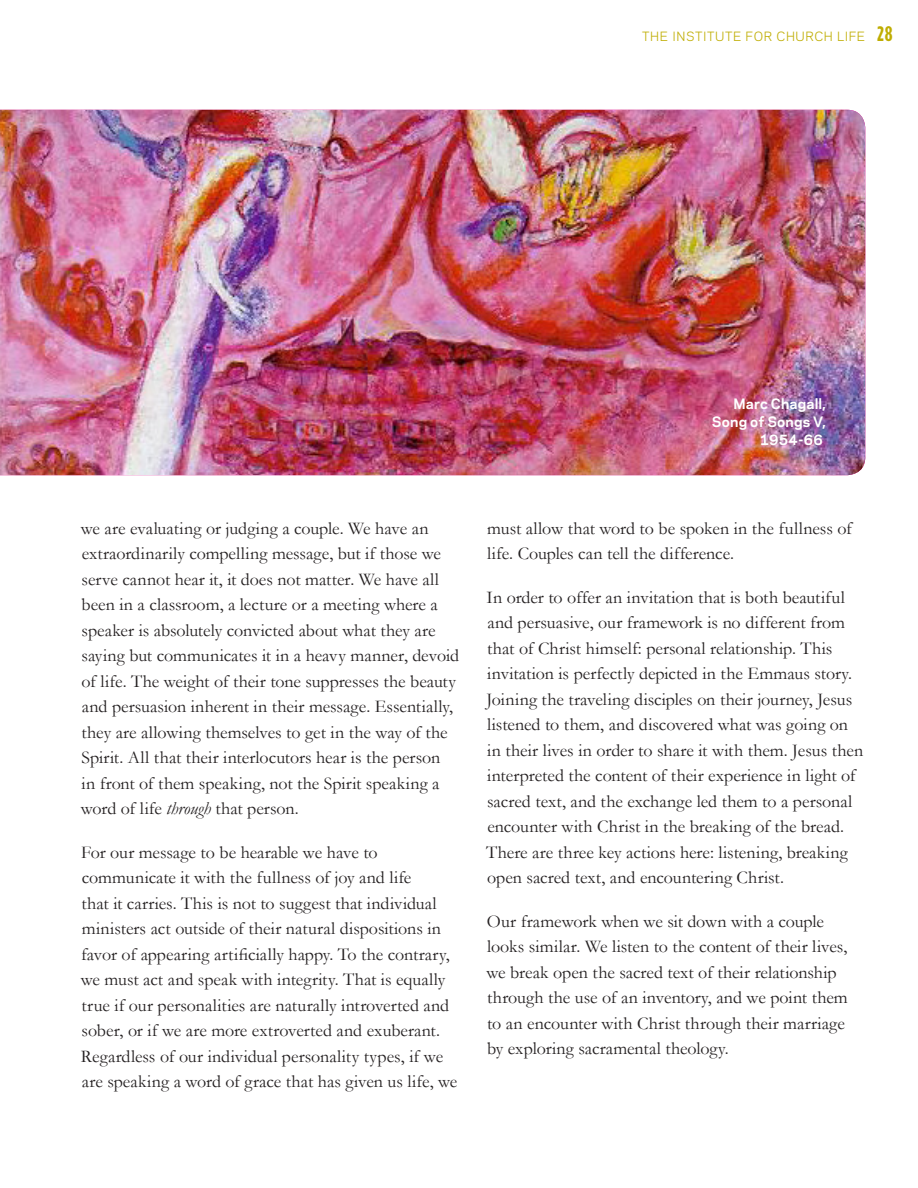
<style>
.page{position:relative;width:918px;height:1188px;background:#fff}
.page>*{position:absolute;margin:0;border:0;box-sizing:border-box;transform-origin:0 0}
.t1{font:18px/25.5px "Garamond";color:#231f20}
.t2{font:700 13.5px/18px "Galaxie Polaris";letter-spacing:.01em;color:#fff;text-align:right}
.t3{font:12px "Galaxie Polaris";letter-spacing:.05em;color:#bfad02}
.s1{font-family:"Gotham Condensed";font-weight:700;font-size:21px}
.s2{font-style:italic}
</style>
<div class="page">
<img style="left:0;top:110px;width:865px;height:365px">
<p class="t3" style="left:642px;top:27px;width:252px">THE INSTITUTE FOR CHURCH LIFE <span class="s1">28</span></p>
<p class="t2" style="left:712px;top:394px;width:116px">Marc Chagall,<br>Song of Songs V,<br>1954-66</p>
<p class="t1" style="left:81px;top:515px;width:380px">we are evaluating or judging a couple. We have an extraordinarily compelling message, but if those we serve cannot hear it, it does not matter. We have all been in a classroom, a lecture or a meeting where a speaker is absolutely convicted about what they are saying but communicates it in a heavy manner, devoid of life. The weight of their tone suppresses the beauty and persuasion inherent in their message. Essentially, they are allowing themselves to get in the way of the Spirit. All that their interlocutors hear is the person<br>in front of them speaking, not the Spirit speaking a word of life <span class="s2">through</span> that person.</p>
<p class="t1" style="left:81px;top:839px;width:378px">For our message to be hearable we have to communicate it with the fullness of joy and life<br>that it carries. This is not to suggest that individual ministers act outside of their natural dispositions in favor of appearing artificially happy. To the contrary, we must act and speak with integrity. That is equally true if our personalities are naturally introverted and sober, or if we are more extroverted and exuberant.<br>Regardless of our individual personality types, if we are speaking a word of grace that has given us life, we</p>
<p class="t1" style="left:487px;top:515px;width:366px">must allow that word to be spoken in the fullness of life. Couples can tell the difference.</p>
<p class="t1" style="left:486px;top:584px;width:378px">In order to offer an invitation that is both beautiful and persuasive, our framework is no different from that of Christ himself: personal relationship. This invitation is perfectly depicted in the Emmaus story.<br>Joining the traveling disciples on their journey, Jesus listened to them, and discovered what was going on in their lives in order to share it with them. Jesus then interpreted the content of their experience in light of sacred text, and the exchange led them to a personal encounter with Christ in the breaking of the bread.<br>There are three key actions here: listening, breaking open sacred text, and encountering Christ.</p>
<p class="t1" style="left:486px;top:908px;width:363px">Our framework when we sit down with a couple looks similar. We listen to the content of their lives, we break open the sacred text of their relationship through the use of an inventory, and we point them to an encounter with Christ through their marriage by exploring sacramental theology.</p>
</div>
